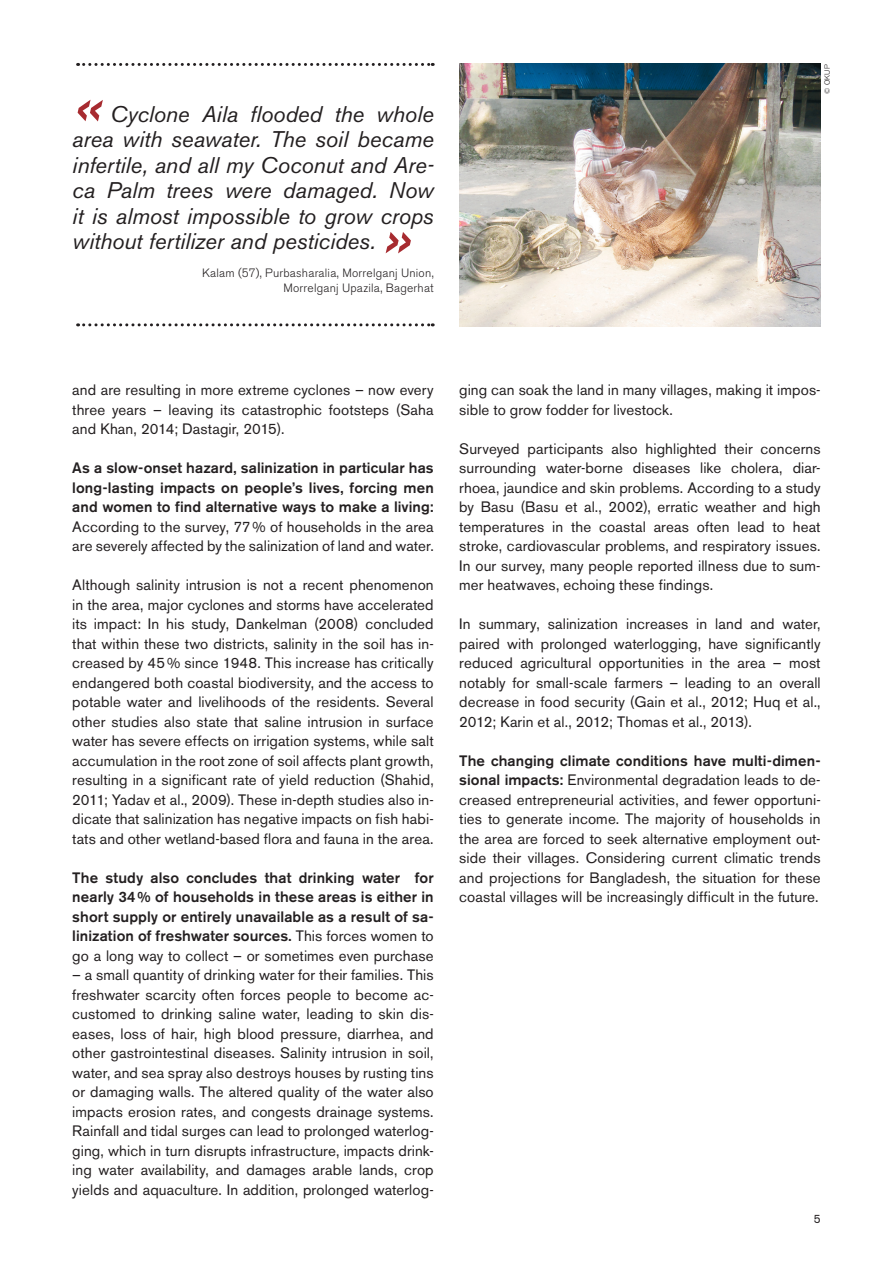
<style>
.page{position:relative;width:893px;height:1263px;background:#fff}
.page>*{position:absolute;margin:0;border:0;box-sizing:border-box;transform-origin:0 0}
.t1{font:italic 72px "Akzidenz Grotesk BE";color:#a72b30}
.t2{font:italic 22.5px/25.5px "Akzidenz Grotesk BE";letter-spacing:-.005em;color:#231f20;text-align:justify}
.t3{font:15px/19.5px "Akzidenz Grotesk BE";letter-spacing:.01em;color:#231f20;text-align:justify}
.t4{font:500 15px/19.5px "Akzidenz Grotesk BE";letter-spacing:.005em;color:#231f20;text-align:justify}
.t5{font:300 12px "Akzidenz Grotesk BE";letter-spacing:.02em;color:#231f20}
.t6{font:12px "Akzidenz Grotesk BE";color:#231f20}
.t7{font:300 7.5px "Akzidenz Grotesk BE";color:#231f20}
.s1{font-weight:400}
.s2{font-weight:500}
</style>
<div class="page">
<svg style="left:78px;top:63px;width:355px;height:3px"></svg>
<svg style="left:78px;top:323px;width:355px;height:3px"></svg>
<img style="left:459px;top:64px;width:362px;height:262px">
<h1 class="t1" style="left:72px;top:65px;width:30px">«</h1>
<h2 class="t2" style="left:72px;top:101px;width:363px;text-indent:38px">Cyclone Aila flooded the whole area with seawater. The soil became infertile, and all my Coconut and Are&shy;ca Palm trees were damaged. Now it is almost impossible to grow crops without fertilizer and pesticides.</h2>
<p class="t5" style="left:202px;top:266px;width:233px">Kalam (57), Purbasharalia, Morrelganj Union,</p>
<h1 class="t1" style="left:382px;top:197px;width:30px">»</h1>
<p class="t5" style="left:283px;top:281px;width:152px">Morrelganj Upazila, Bagerhat</p>
<p class="t7" style="left:823px;top:94px;width:31px;rotate:-90deg">© OKUP</p>
<p class="t3" style="left:72px;top:380px;width:363px">and are resulting in more extreme cyclones – now every three years – leaving its catastrophic footsteps (Saha and Khan, 2014; Dastagir, 2015).</p>
<p class="t4" style="left:72px;top:458px;width:363px">As a slow-onset hazard, salinization in particular has long-lasting impacts on people’s lives, forcing men and women to find alternative ways to make a living:</p>
<p class="t3" style="left:72px;top:517px;width:363px">According to the survey, 77% of households in the area are severely affected by the salinization of land and water.</p>
<p class="t3" style="left:72px;top:575px;width:363px">Although salinity intrusion is not a recent phenomenon in the area, major cyclones and storms have accelerated its impact: In his study, Dankelman (2008) concluded that within these two districts, salinity in the soil has in&shy;creased by 45% since 1948. This increase has critically endangered both coastal biodiversity, and the access to potable water and livelihoods of the residents. Several other studies also state that saline intrusion in surface water has severe effects on irrigation systems, while salt accumulation in the root zone of soil affects plant growth, resulting in a significant rate of yield reduction (Shahid, 2011; Yadav et al., 2009). These in-depth studies also in&shy;dicate that salinization has negative impacts on fish habi&shy;tats and other wetland-based flora and fauna in the area.</p>
<p class="t4" style="left:72px;top:868px;width:363px">The study also concludes that drinking water for nearly 34% of households in these areas is either in short supply or entirely unavailable as a result of sa&shy;linization of freshwater sources. <span class="s1">This forces women to go a long way to collect – or sometimes even purchase</span></p>
<p class="t3" style="left:72px;top:965px;width:363px">– a small quantity of drinking water for their families. This freshwater scarcity often forces people to become ac&shy;customed to drinking saline water, leading to skin dis&shy;eases, loss of hair, high blood pressure, diarrhea, and other gastrointestinal diseases. Salinity intrusion in soil, water, and sea spray also destroys houses by rusting tins or damaging walls. The altered quality of the water also impacts erosion rates, and congests drainage systems.<br>Rainfall and tidal surges can lead to prolonged waterlog&shy;ging, which in turn disrupts infrastructure, impacts drink&shy;ing water availability, and damages arable lands, crop yields and aquaculture. In addition, prolonged waterlog-</p>
<p class="t3" style="left:459px;top:380px;width:363px">ging can soak the land in many villages, making it impos&shy;sible to grow fodder for livestock.</p>
<p class="t3" style="left:459px;top:439px;width:363px">Surveyed participants also highlighted their concerns surrounding water-borne diseases like cholera, diar&shy;rhoea, jaundice and skin problems. According to a study by Basu (Basu et al., 2002), erratic weather and high temperatures in the coastal areas often lead to heat stroke, cardiovascular problems, and respiratory issues.<br>In our survey, many people reported illness due to sum&shy;mer heatwaves, echoing these findings.</p>
<p class="t3" style="left:459px;top:614px;width:363px">In summary, salinization increases in land and water, paired with prolonged waterlogging, have significantly reduced agricultural opportunities in the area – most notably for small-scale farmers – leading to an overall decrease in food security (Gain et al., 2012; Huq et al., 2012; Karin et al., 2012; Thomas et al., 2013).</p>
<p class="t3" style="left:459px;top:751px;width:363px"><span class="s2">The changing climate conditions have multi-dimen&shy;sional impacts:</span> Environmental degradation leads to de&shy;creased entrepreneurial activities, and fewer opportuni&shy;ties to generate income. The majority of households in the area are forced to seek alternative employment out&shy;side their villages. Considering current climatic trends and projections for Bangladesh, the situation for these coastal villages will be increasingly difficult in the future.</p>
<p class="t6" style="left:814px;top:1211px;width:8px">5</p>
</div>
